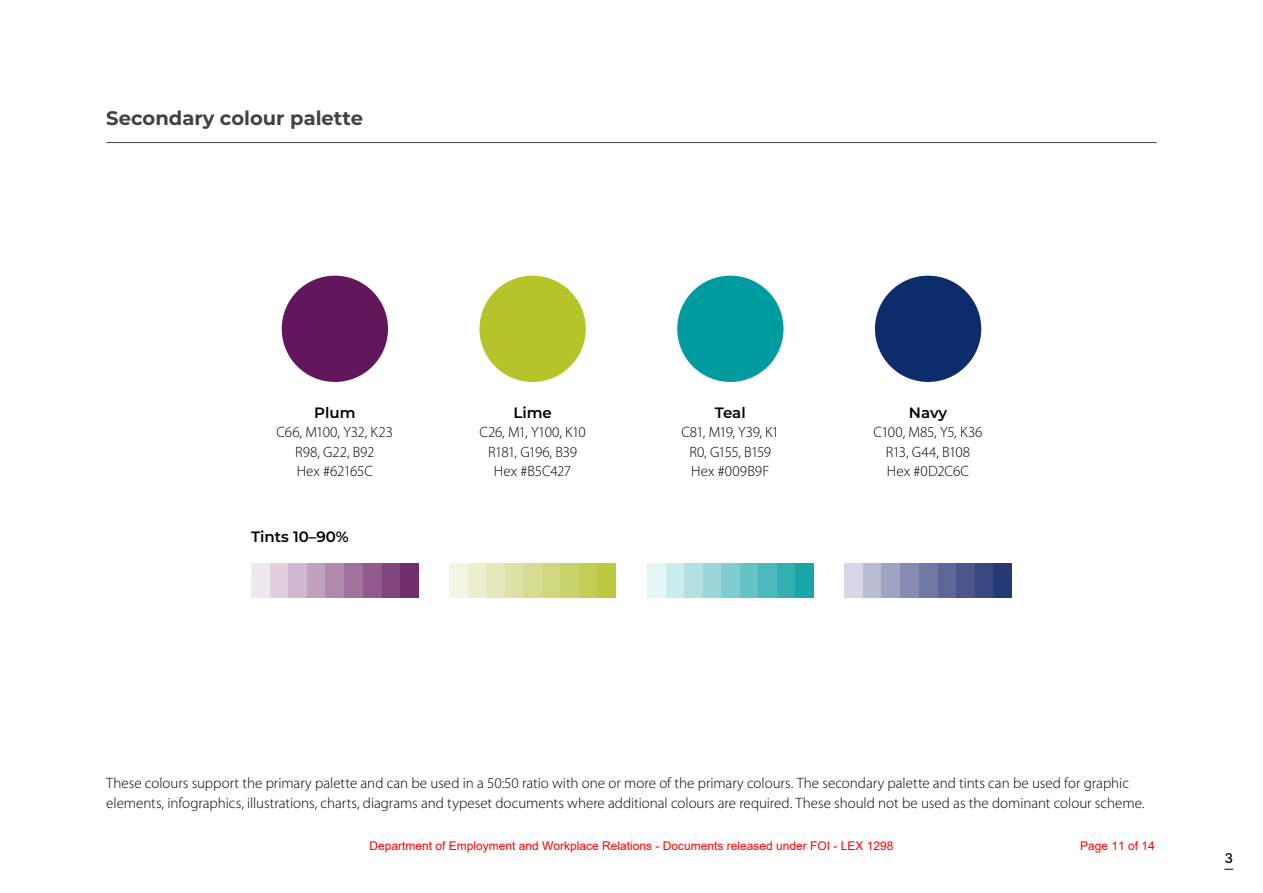
<style>
.page{position:relative;width:1263px;height:893px;background:#fff}
.page>*{position:absolute;margin:0;border:0;box-sizing:border-box;transform-origin:0 0}
.H1{font:100 19.5px "Montserrat";color:#404246}
.Body_Copy{font:300 15px/19.5px "Myriad Pro";color:#000}
.Colour_breakdowns{font:300 15px "Myriad Pro";letter-spacing:-.015em;color:#000}
.H2{font:600 15px "Montserrat";color:#000}
.Colour_breakdowns-2{font:300 15px "Myriad Pro";letter-spacing:-.04em;color:#000}
.Colour_breakdowns-3{font:300 15px "Myriad Pro";letter-spacing:-.05em;color:#000}
.Colour_breakdowns-4{font:300 15px "Myriad Pro";letter-spacing:-.045em;color:#000}
.Colour_breakdowns-5{font:300 15px "Myriad Pro";letter-spacing:.01em;color:#000}
.t1{font:500 13.5px "Inter";color:#000}
.t2{font:12px "Arial";color:#f00}
</style>
<div class="page">
<hr style="left:106px;top:142px;width:1051px;height:1px;background:#404246">
<div style="left:282px;top:276px;width:106px;height:106px;background:#62165c;border-radius:50%"></div>
<div style="left:479px;top:276px;width:107px;height:106px;background:#b5c428;border-radius:50%"></div>
<div style="left:677px;top:276px;width:106px;height:106px;background:#009b9f;border-radius:50%"></div>
<div style="left:875px;top:276px;width:106px;height:106px;background:#0d2c6c;border-radius:50%"></div>
<div style="left:270px;top:563px;width:18px;height:34px;background:#e0d0de"></div>
<div style="left:307px;top:563px;width:19px;height:34px;background:#c0a2be"></div>
<div style="left:344px;top:563px;width:19px;height:34px;background:#a1739d"></div>
<div style="left:381px;top:563px;width:19px;height:34px;background:#81457d"></div>
<div style="left:251px;top:563px;width:19px;height:34px;background:#efe8ef"></div>
<div style="left:288px;top:563px;width:19px;height:34px;background:#d0b9ce"></div>
<div style="left:326px;top:563px;width:18px;height:34px;background:#b08aad"></div>
<div style="left:363px;top:563px;width:18px;height:34px;background:#915c8d"></div>
<div style="left:400px;top:563px;width:18px;height:34px;background:#722d6c"></div>
<div style="left:468px;top:563px;width:18px;height:34px;background:#ebeecf"></div>
<div style="left:505px;top:563px;width:18px;height:34px;background:#dde2a6"></div>
<div style="left:542px;top:563px;width:18px;height:34px;background:#cfd77f"></div>
<div style="left:579px;top:563px;width:19px;height:34px;background:#c2cd54"></div>
<div style="left:449px;top:563px;width:19px;height:34px;background:#f3f5e4"></div>
<div style="left:486px;top:563px;width:19px;height:34px;background:#e4e8bb"></div>
<div style="left:523px;top:563px;width:19px;height:34px;background:#d6dc92"></div>
<div style="left:560px;top:563px;width:19px;height:34px;background:#c8d26b"></div>
<div style="left:598px;top:563px;width:18px;height:34px;background:#bcc83d"></div>
<div style="left:665px;top:563px;width:19px;height:34px;background:#ccebec"></div>
<div style="left:702px;top:563px;width:19px;height:34px;background:#99d7d8"></div>
<div style="left:740px;top:563px;width:18px;height:34px;background:#66c3c5"></div>
<div style="left:777px;top:563px;width:18px;height:34px;background:#33afb2"></div>
<div style="left:647px;top:563px;width:18px;height:34px;background:#e6f5f5"></div>
<div style="left:684px;top:563px;width:18px;height:34px;background:#b3e1e2"></div>
<div style="left:721px;top:563px;width:19px;height:34px;background:#80cdcf"></div>
<div style="left:758px;top:563px;width:19px;height:34px;background:#4db9bc"></div>
<div style="left:795px;top:563px;width:19px;height:34px;background:#1aa5a9"></div>
<div style="left:863px;top:563px;width:19px;height:34px;background:#babcd4"></div>
<div style="left:900px;top:563px;width:19px;height:34px;background:#888cb3"></div>
<div style="left:937px;top:563px;width:19px;height:34px;background:#5f6797"></div>
<div style="left:974px;top:563px;width:19px;height:34px;background:#394880"></div>
<div style="left:844px;top:563px;width:19px;height:34px;background:#d7d8e6"></div>
<div style="left:882px;top:563px;width:18px;height:34px;background:#a0a3c3"></div>
<div style="left:919px;top:563px;width:18px;height:34px;background:#7278a4"></div>
<div style="left:956px;top:563px;width:18px;height:34px;background:#4c568b"></div>
<div style="left:993px;top:563px;width:19px;height:34px;background:#253a75"></div>
<h2 class="H1" style="left:106px;top:105px;width:258px">Secondary colour palette</h2>
<h3 class="H2" style="left:314px;top:402px;width:43px">Plum</h3>
<p class="Colour_breakdowns" style="left:277px;top:423px;width:118px">C66, M100, Y32, K23</p>
<p class="Colour_breakdowns" style="left:295px;top:443px;width:81px">R98, G22, B92</p>
<p class="Colour_breakdowns" style="left:297px;top:462px;width:78px">Hex #62165C</p>
<h3 class="H2" style="left:251px;top:526px;width:99px">Tints 10–90%</h3>
<h3 class="H2" style="left:513px;top:402px;width:40px">Lime</h3>
<p class="Colour_breakdowns-2" style="left:479px;top:423px;width:108px">C26, M1, Y100, K10</p>
<p class="Colour_breakdowns-4" style="left:488px;top:443px;width:90px">R181, G196, B39</p>
<p class="Colour_breakdowns" style="left:494px;top:462px;width:79px">Hex #B5C427</p>
<h3 class="H2" style="left:715px;top:402px;width:32px">Teal</h3>
<p class="Colour_breakdowns-3" style="left:681px;top:423px;width:99px">C81, M19, Y39, K1</p>
<p class="Colour_breakdowns-3" style="left:689px;top:443px;width:83px">R0, G155, B159</p>
<p class="Colour_breakdowns-5" style="left:691px;top:462px;width:79px">Hex #009B9F</p>
<h3 class="H2" style="left:909px;top:402px;width:40px">Navy</h3>
<p class="Colour_breakdowns" style="left:874px;top:423px;width:110px">C100, M85, Y5, K36</p>
<p class="Colour_breakdowns-2" style="left:886px;top:443px;width:86px">R13, G44, B108</p>
<p class="Colour_breakdowns" style="left:887px;top:462px;width:84px">Hex #0D2C6C</p>
<p class="Body_Copy" style="left:106px;top:773px;width:1040px">These colours support the primary palette and can be used in a 50:50 ratio with one or more of the primary colours. The secondary palette and tints can be used for graphic elements, infographics, illustrations, charts, diagrams and typeset documents where additional colours are required. These should not be used as the dominant colour scheme.</p>
<p class="t2" style="left:369px;top:837px;width:526px">Department of Employment and Workplace Relations - Documents released under FOI - LEX 1298</p>
<p class="t2" style="left:1080px;top:837px;width:76px">Page 11 of 14</p>
<p class="t1" style="left:1224px;top:848px;width:10px">3</p>
</div>
